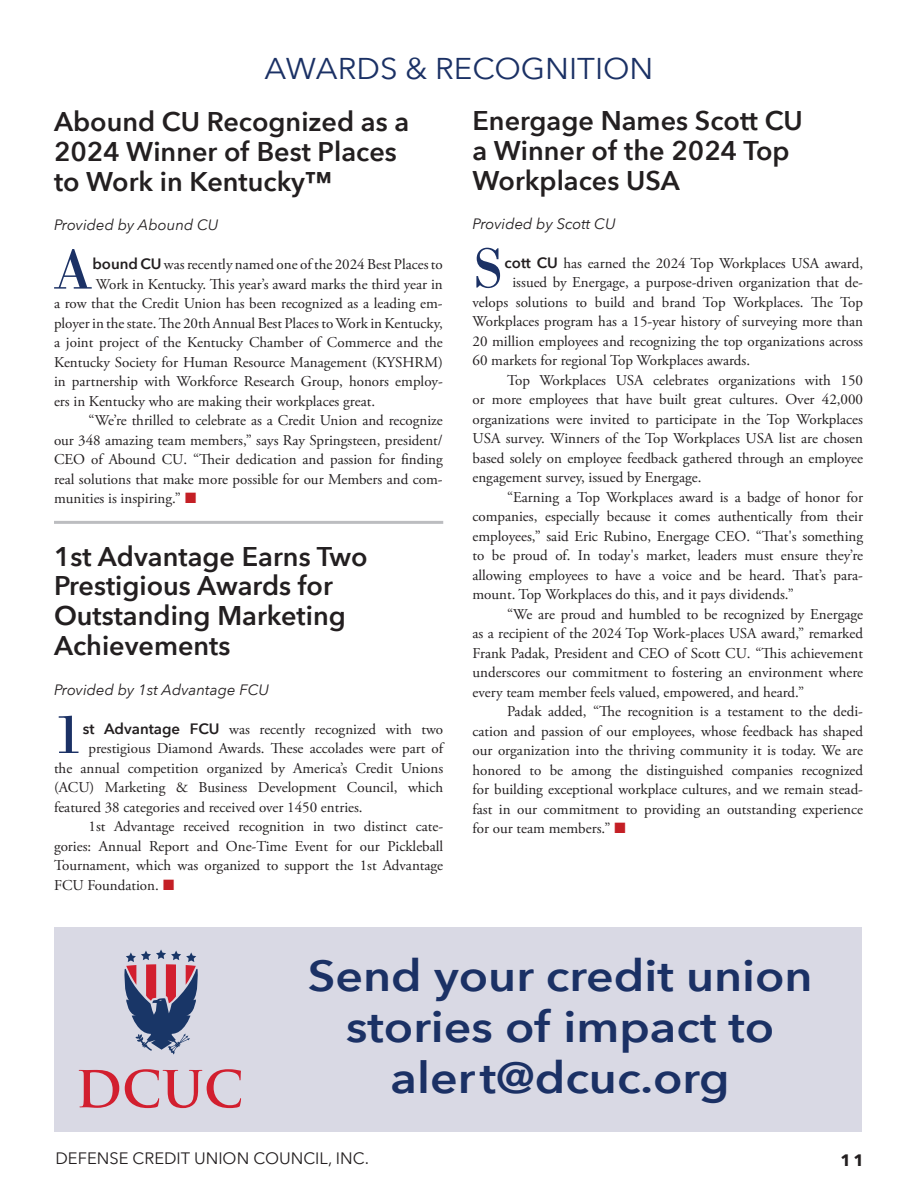
<style>
.page{position:relative;width:918px;height:1188px;background:#fff}
.page>*{position:absolute;margin:0;border:0;box-sizing:border-box;transform-origin:0 0}
.t1{font:57.9px "Bodoni LT Pro";color:#1b3165}
.t2{font:600 43.5px/51px "Avenir Next";color:#1b3165;text-align:center;scale:1.11 1}
.t3{font:30px "Avenir Next";color:#1b3165;scale:1.04 1}
.t4{font:600 27px/30px "Avenir Next";color:#231f20}
.t5{font:16.5px "Avenir Next";color:#231f20}
.t6{font:700 16.5px "Avenir Next";color:#231f20}
.t7{font:15px "Adobe Garamond Pro";color:#231f20}
.t8{font:italic 15px "Avenir Next";color:#231f20}
.s1{font-family:"Avenir Next";font-weight:600}
.s2{color:#c41f25}
</style>
<div class="page">
<hr style="left:54px;top:521px;width:389px;height:3px;background:#bcbdc0">
<div style="left:54px;top:927px;width:808px;height:205px;background:#d9d9e4"></div>
<svg style="left:124px;top:950px;width:74px;height:105px"></svg>
<svg style="left:79px;top:1070px;width:40px;height:38px"></svg>
<svg style="left:125px;top:1069px;width:116px;height:39px"></svg>
<h3 class="t3" style="left:265px;top:43px;width:376px">AWARDS &amp; RECOGNITION</h3>
<h3 class="t4" style="left:54px;top:106px;width:357px">Abound CU Recognized as a<br>2024 Winner of Best Places to Work in Kentucky™</h3>
<p class="t8" style="left:54px;top:212px;width:166px">Provided by Abound CU</p>
<h1 class="t1" style="left:54px;top:234px;width:39px">A</h1>
<p class="t7" style="left:92px;top:255px;width:352px"><span class="s1">bound CU</span> was recently named one of the 2024 Best Places to</p>
<h3 class="t4" style="left:472px;top:105px;width:332px">Energage Names Scott CU a Winner of the 2024 Top<br>Workplaces USA</h3>
<p class="t8" style="left:472px;top:211px;width:145px">Provided by Scott CU</p>
<h1 class="t1" style="left:472px;top:233px;width:33px">S</h1>
<p class="t7" style="left:505px;top:254px;width:360px"><span class="s1">cott CU</span> has earned the 2024 Top Workplaces USA award,</p>
<p class="t7" style="left:512px;top:273px;width:352px">issued by Energage, a purpose-driven organization that de-</p>
<p class="t7" style="left:473px;top:293px;width:392px">velops solutions to build and brand Top Workplaces. The Top</p>
<p class="t7" style="left:473px;top:312px;width:392px">Workplaces program has a 15-year history of surveying more than</p>
<p class="t7" style="left:473px;top:332px;width:392px">20 million employees and recognizing the top organizations across</p>
<p class="t7" style="left:473px;top:351px;width:279px">60 markets for regional Top Workplaces awards.</p>
<p class="t7" style="left:507px;top:371px;width:358px">Top Workplaces USA celebrates organizations with 150</p>
<p class="t7" style="left:473px;top:390px;width:392px">or more employees that have built great cultures. Over 42,000</p>
<p class="t7" style="left:473px;top:410px;width:392px">organizations were invited to participate in the Top Workplaces</p>
<p class="t7" style="left:473px;top:429px;width:392px">USA survey. Winners of the Top Workplaces USA list are chosen</p>
<p class="t7" style="left:473px;top:449px;width:392px">based solely on employee feedback gathered through an employee</p>
<p class="t7" style="left:473px;top:468px;width:230px">engagement survey, issued by Energage.</p>
<p class="t7" style="left:507px;top:488px;width:358px">“Earning a Top Workplaces award is a badge of honor for</p>
<p class="t7" style="left:473px;top:507px;width:392px">companies, especially because it comes authentically from their</p>
<p class="t7" style="left:473px;top:527px;width:392px">employees,” said Eric Rubino, Energage CEO. “That's something</p>
<p class="t7" style="left:473px;top:546px;width:392px">to be proud of. In today's market, leaders must ensure they’re</p>
<p class="t7" style="left:473px;top:566px;width:392px">allowing employees to have a voice and be heard. That’s para-</p>
<p class="t7" style="left:473px;top:585px;width:323px">mount. Top Workplaces do this, and it pays dividends.”</p>
<p class="t7" style="left:507px;top:605px;width:358px">“We are proud and humbled to be recognized by Energage</p>
<p class="t7" style="left:473px;top:624px;width:392px">as a recipient of the 2024 Top Work-places USA award,” remarked</p>
<p class="t7" style="left:473px;top:644px;width:392px">Frank Padak, President and CEO of Scott CU. “This achievement</p>
<p class="t7" style="left:473px;top:663px;width:392px">underscores our commitment to fostering an environment where</p>
<p class="t7" style="left:473px;top:683px;width:333px">every team member feels valued, empowered, and heard.”</p>
<p class="t7" style="left:507px;top:702px;width:358px">Padak added, “The recognition is a testament to the dedi-</p>
<p class="t7" style="left:473px;top:722px;width:392px">cation and passion of our employees, whose feedback has shaped</p>
<p class="t7" style="left:473px;top:741px;width:392px">our organization into the thriving community it is today. We are</p>
<p class="t7" style="left:473px;top:761px;width:392px">honored to be among the distinguished companies recognized</p>
<p class="t7" style="left:473px;top:780px;width:392px">for building exceptional workplace cultures, and we remain stead-</p>
<p class="t7" style="left:473px;top:800px;width:392px">fast in our commitment to providing an outstanding experience</p>
<p class="t7" style="left:473px;top:819px;width:155px">for our team members.” <span class="s2">■</span></p>
<p class="t7" style="left:96px;top:275px;width:348px">Work in Kentucky. This year’s award marks the third year in</p>
<p class="t7" style="left:54px;top:294px;width:390px">a row that the Credit Union has been recognized as a leading em-</p>
<p class="t7" style="left:54px;top:314px;width:390px">ployer in the state. The 20th Annual Best Places to Work in Kentucky,</p>
<p class="t7" style="left:54px;top:333px;width:390px">a joint project of the Kentucky Chamber of Commerce and the</p>
<p class="t7" style="left:54px;top:353px;width:390px">Kentucky Society for Human Resource Management (KYSHRM)</p>
<p class="t7" style="left:54px;top:372px;width:390px">in partnership with Workforce Research Group, honors employ-</p>
<p class="t7" style="left:54px;top:392px;width:323px">ers in Kentucky who are making their workplaces great.</p>
<p class="t7" style="left:89px;top:411px;width:356px">“We’re thrilled to celebrate as a Credit Union and recognize</p>
<p class="t7" style="left:54px;top:431px;width:390px">our 348 amazing team members,” says Ray Springsteen, president/</p>
<p class="t7" style="left:54px;top:450px;width:390px">CEO of Abound CU. “Their dedication and passion for finding</p>
<p class="t7" style="left:54px;top:470px;width:390px">real solutions that make more possible for our Members and com-</p>
<p class="t7" style="left:54px;top:489px;width:144px">munities is inspiring.” <span class="s2">■</span></p>
<h3 class="t4" style="left:54px;top:540px;width:315px">1st Advantage Earns Two<br>Prestigious Awards for<br>Outstanding Marketing<br>Achievements</h3>
<p class="t8" style="left:54px;top:677px;width:217px">Provided by 1st Advantage FCU</p>
<h1 class="t1" style="left:54px;top:699px;width:30px">1</h1>
<p class="t7" style="left:83px;top:720px;width:362px"><span class="s1">st Advantage FCU</span> was recently recognized with two</p>
<p class="t7" style="left:89px;top:739px;width:356px">prestigious Diamond Awards. These accolades were part of</p>
<p class="t7" style="left:54px;top:759px;width:391px">the annual competition organized by America’s Credit Unions</p>
<p class="t7" style="left:54px;top:778px;width:391px">(ACU) Marketing &amp; Business Development Council, which</p>
<p class="t7" style="left:54px;top:798px;width:310px">featured 38 categories and received over 1450 entries.</p>
<p class="t7" style="left:89px;top:817px;width:356px">1st Advantage received recognition in two distinct cate-</p>
<p class="t7" style="left:54px;top:837px;width:391px">gories: Annual Report and One-Time Event for our Pickleball</p>
<p class="t7" style="left:54px;top:856px;width:391px">Tournament, which was organized to support the 1st Advantage</p>
<p class="t7" style="left:54px;top:876px;width:122px">FCU Foundation. <span class="s2">■</span></p>
<h2 class="t2" style="left:308px;top:949px;width:456px">Send your credit union stories of impact to alert@dcuc.org</h2>
<p class="t5" style="left:56px;top:1145px;width:315px">DEFENSE CREDIT UNION COUNCIL, INC.</p>
<p class="t6" style="left:840px;top:1146px;width:25px">11</p>
</div>
